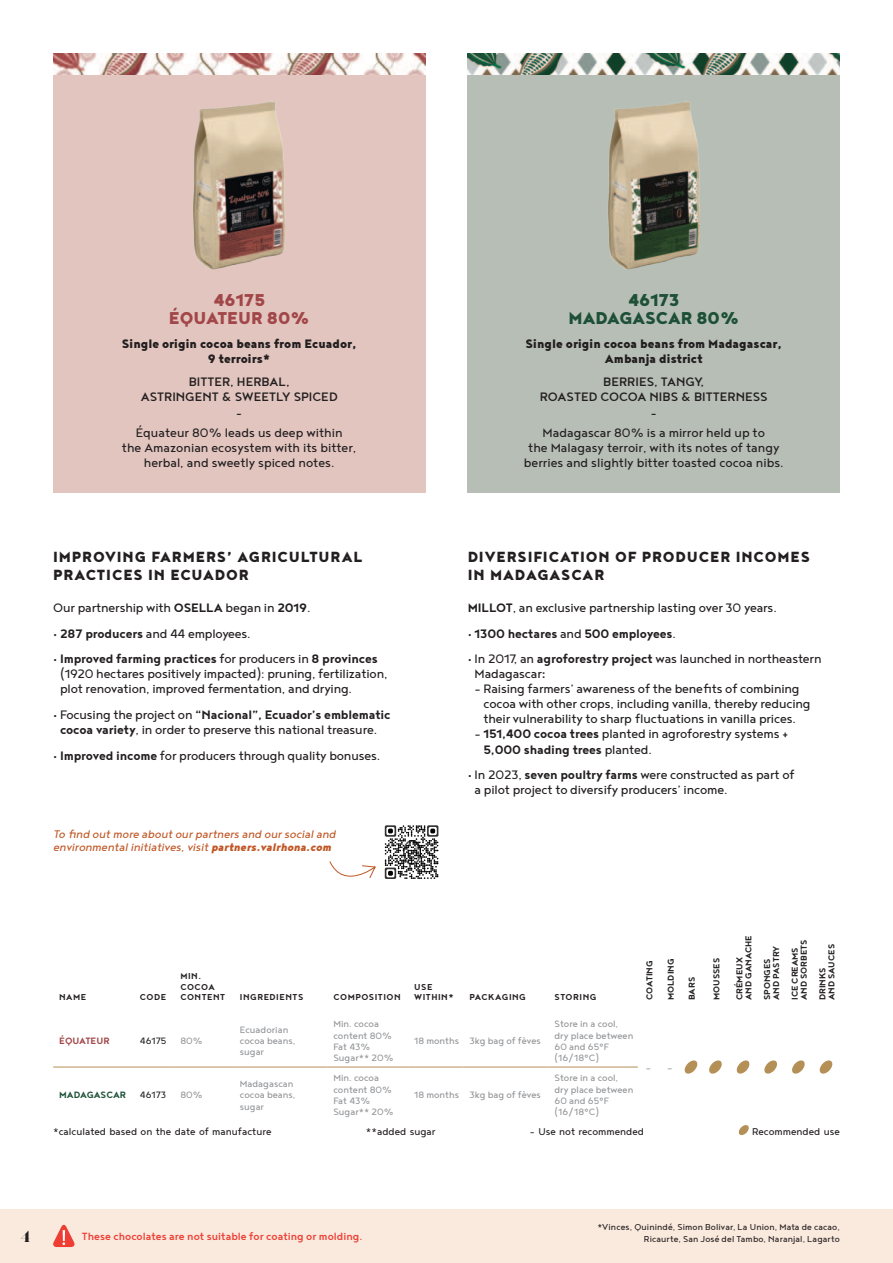
<style>
.page{position:relative;width:893px;height:1263px;background:#fff}
.page>*{position:absolute;margin:0;border:0;box-sizing:border-box;transform-origin:0 0}
.t1{font:900 21px/18px "Noyh Geometric";color:#1d5036;text-align:center}
.t2{font:900 21px/18px "Noyh Geometric";color:#a24749;text-align:center}
.t3{font:900 18px/18px "Noyh Geometric";letter-spacing:.05em;color:#231f20}
.t4{font:15px/15px "Noyh Geometric";letter-spacing:-.01em;color:#231f20}
.t5{font:900 15px/15px "Noyh Geometric";color:#231f20;text-align:center}
.t6{font:500 15px/15px "Noyh Geometric";color:#231f20;text-align:center}
.t7{font:700 15px "Noyh Geometric";letter-spacing:-.01em;color:#231f20}
.t8{font:italic 13.5px/13.5px "Noyh Geometric";color:#c05726}
.t9{font:500 13.5px "Noyh Geometric";color:#231f20}
.t10{font:700 13.5px "Hera Big";color:#231f20}
.t11{font:500 12.75px "Noyh Geometric";color:#ee3e34}
.t12{font:12px "Noyh Geometric";color:#231f20}
.t13{font:11.25px/11.2px "Noyh Geometric";color:#939598}
.t14{font:700 11.25px "Noyh Geometric";color:#1d5036}
.t15{font:700 11.25px "Noyh Geometric";color:#a24749}
.t16{font:11.25px "Noyh Geometric";color:#231f20}
.t17{font:700 10.5px/9px "Noyh Geometric";color:#231f20}
.t18{font:10.5px/12px "Noyh Geometric";letter-spacing:.01em;color:#231f20;text-align:right}
.t19{font:700 10.5px/10.5px "Noyh Geometric";letter-spacing:.05em;color:#231f20}
.s1{font-weight:700}
.s2{font-weight:400}
.s3{font-weight:900}
.s4{color:#939598}
.s5{font-weight:400;color:#231f20}
.s6{font-weight:400;color:#939598}
</style>
<div class="page">
<div style="left:0;top:1210px;width:893px;height:53px;background:#fae9dd"></div>
<div style="left:53px;top:74px;width:372px;height:419px;background:#e2c5bf"></div>
<img style="left:193px;top:102px;width:92px;height:167px">
<div style="left:468px;top:74px;width:372px;height:419px;background:#b6beb6"></div>
<img style="left:608px;top:101px;width:92px;height:168px">
<svg style="left:53px;top:1224px;width:22px;height:23px"></svg>
<img style="left:53px;top:53px;width:372px;height:21px">
<img style="left:468px;top:53px;width:372px;height:21px">
<hr style="left:53px;top:1067px;width:81px;height:1px;background:#b59056">
<hr style="left:134px;top:1067px;width:40px;height:1px;background:#b59056">
<hr style="left:174px;top:1067px;width:60px;height:1px;background:#b59056">
<hr style="left:234px;top:1067px;width:93px;height:1px;background:#b59056">
<hr style="left:327px;top:1067px;width:81px;height:1px;background:#b59056">
<hr style="left:408px;top:1067px;width:55px;height:1px;background:#b59056">
<hr style="left:463px;top:1067px;width:86px;height:1px;background:#b59056">
<hr style="left:549px;top:1067px;width:89px;height:1px;background:#b59056">
<svg style="left:684px;top:1060px;width:14px;height:14px"></svg>
<svg style="left:709px;top:1060px;width:13px;height:14px"></svg>
<svg style="left:736px;top:1060px;width:14px;height:14px"></svg>
<svg style="left:764px;top:1060px;width:13px;height:14px"></svg>
<svg style="left:792px;top:1060px;width:13px;height:14px"></svg>
<svg style="left:819px;top:1060px;width:14px;height:14px"></svg>
<svg style="left:385px;top:825px;width:53px;height:54px"></svg>
<img style="left:403px;top:840px;width:17px;height:24px">
<svg style="left:329px;top:861px;width:47px;height:17px"></svg>
<svg style="left:738px;top:1125px;width:11px;height:10px"></svg>
<h1 class="t2" style="left:169px;top:291px;width:142px">46175<br>ÉQUATEUR 80%</h1>
<p class="t5" style="left:122px;top:336px;width:236px">Single origin cocoa beans from Ecuador,<br>9 terroirs*</p>
<p class="t6" style="left:141px;top:375px;width:198px">BITTER, HERBAL,<br>ASTRINGENT &amp; SWEETLY SPICED</p>
<p class="t9" style="left:236px;top:409px;width:7px">-</p>
<p class="t4" style="left:122px;top:425px;width:236px;text-align:center">Équateur 80% leads us deep within<br>the Amazonian ecosystem with its bitter, herbal, and sweetly spiced notes.</p>
<h1 class="t1" style="left:568px;top:291px;width:172px">46173<br>MADAGASCAR 80%</h1>
<p class="t5" style="left:526px;top:336px;width:258px">Single origin cocoa beans from Madagascar,<br>Ambanja district</p>
<p class="t6" style="left:540px;top:375px;width:229px">BERRIES, TANGY,<br>ROASTED COCOA NIBS &amp; BITTERNESS</p>
<p class="t9" style="left:651px;top:409px;width:7px">-</p>
<p class="t4" style="left:524px;top:425px;width:261px;text-align:center">Madagascar 80% is a mirror held up to<br>the Malagasy terroir, with its notes of tangy berries and slightly bitter toasted cocoa nibs.</p>
<p class="t3" style="left:53px;top:547px;width:311px">IMPROVING FARMERS’ AGRICULTURAL<br>PRACTICES IN ECUADOR</p>
<p class="t3" style="left:468px;top:547px;width:344px">DIVERSIFICATION OF PRODUCER INCOMES<br>IN MADAGASCAR</p>
<p class="t4" style="left:53px;top:600px;width:259px">Our partnership with <span class="s1">OSELLA</span> began in <span class="s1">2019</span>.</p>
<p class="t4" style="left:53px;top:626px;width:199px"><span class="s1">• 287 producers</span> and 44 employees.</p>
<p class="t4" style="left:60px;top:652px;width:329px;text-indent:-7px"><span class="s1">• Improved farming practices</span> for producers in <span class="s1">8 provinces </span>(1920 hectares positively impacted): pruning, fertilization, plot renovation, improved fermentation, and drying.</p>
<p class="t4" style="left:53px;top:707px;width:339px;text-align:center"><span class="s1">•</span> Focusing the project on <span class="s1">“Nacional”, Ecuador’s emblematic cocoa variety</span>, in order to preserve this national treasure.</p>
<p class="t4" style="left:53px;top:748px;width:329px"><span class="s1">• Improved income</span> for producers through quality bonuses.</p>
<p class="t4" style="left:468px;top:600px;width:311px"><span class="s1">MILLOT</span>, an exclusive partnership lasting over 30 years.</p>
<p class="t7" style="left:468px;top:626px;width:210px">• 1300 hectares <span class="s2">and</span> 500 employees<span class="s2">.</span></p>
<p class="t4" style="left:475px;top:652px;width:348px;text-indent:-7px"><span class="s1">•</span> In 2017, an <span class="s1">agroforestry project</span> was launched in northeastern<br>Madagascar<span class="s1">:</span></p>
<p class="t4" style="left:484px;top:682px;width:329px;text-indent:-9px">- Raising farmers’ awareness of the benefits of combining cocoa with other crops, including vanilla, thereby reducing their vulnerability to sharp fluctuations in vanilla prices.</p>
<p class="t4" style="left:484px;top:727px;width:307px;text-indent:-9px">- <span class="s1">151,400 cocoa trees</span> planted in agroforestry systems +<br><span class="s1">5,000 shading trees</span> planted.</p>
<p class="t4" style="left:475px;top:767px;width:321px;text-indent:-7px"><span class="s1">•</span> In 2023, <span class="s1">seven poultry farms</span> were constructed as part of a pilot project to diversify producers’ income.</p>
<p class="t8" style="left:53px;top:828px;width:284px">To find out more about our partners and our social and environmental initiatives, visit <span class="s3">partners.valrhona.com</span></p>
<p class="t17" style="left:59px;top:992px;width:29px">NAME</p>
<p class="t17" style="left:140px;top:992px;width:28px">CODE</p>
<p class="t19" style="left:180px;top:971px;width:46px">MIN.<br>COCOA<br>CONTENT</p>
<p class="t19" style="left:240px;top:992px;width:65px">INGREDIENTS</p>
<p class="t19" style="left:333px;top:992px;width:69px">COMPOSITION</p>
<p class="t19" style="left:414px;top:981px;width:41px">USE<br>WITHIN*</p>
<p class="t19" style="left:469px;top:992px;width:58px">PACKAGING</p>
<p class="t19" style="left:554px;top:992px;width:43px">STORING</p>
<p class="t15" style="left:59px;top:1035px;width:52px">ÉQUATEUR</p>
<p class="t16" style="left:140px;top:1035px;width:64px">46175 <span class="s4">80%</span></p>
<p class="t13" style="left:240px;top:1024px;width:57px">Ecuadorian cocoa beans, sugar</p>
<p class="t13" style="left:333px;top:1018px;width:62px">Min. cocoa content 80%<br>Fat 43%<br>Sugar** 20%</p>
<p class="t14" style="left:59px;top:1089px;width:145px">MADAGASCAR <span class="s5">46173</span> <span class="s6">80%</span></p>
<p class="t13" style="left:240px;top:1078px;width:57px">Madagascan cocoa beans, sugar</p>
<p class="t13" style="left:333px;top:1072px;width:62px">Min. cocoa content 80%<br>Fat 43%<br>Sugar** 20%</p>
<p class="t13" style="left:414px;top:1035px;width:128px">18 months 3kg bag of fèves</p>
<p class="t13" style="left:414px;top:1089px;width:128px">18 months 3kg bag of fèves</p>
<p class="t13" style="left:554px;top:1018px;width:80px">Store in a cool, dry place between<br>60 and 65°F (16/18°C)</p>
<p class="t13" style="left:554px;top:1072px;width:80px">Store in a cool, dry place between<br>60 and 65°F (16/18°C)</p>
<p class="t17" style="left:639px;top:1000px;width:43px;line-height:21.3px;rotate:-90deg">COATING<br>MOLDING<br>BARS</p>
<p class="t17" style="left:712px;top:1000px;width:44px;rotate:-90deg">MOUSSES</p>
<p class="t13" style="left:646px;top:1062px;width:28px">— —</p>
<p class="t17" style="left:735px;top:1000px;width:66px;rotate:-90deg">CRÉMEUX<br>AND GANACHE</p>
<p class="t17" style="left:763px;top:1000px;width:56px;rotate:-90deg">SPONGES<br>AND PASTRY</p>
<p class="t17" style="left:790px;top:1000px;width:62px;rotate:-90deg">ICE CREAMS<br>AND SORBETS</p>
<p class="t17" style="left:818px;top:1000px;width:58px;rotate:-90deg">DRINKS<br>AND SAUCES</p>
<p class="t12" style="left:53px;top:1126px;width:220px">*calculated based on the date of manufacture</p>
<p class="t12" style="left:366px;top:1126px;width:71px">**added sugar</p>
<p class="t12" style="left:530px;top:1126px;width:116px">- Use not recommended</p>
<p class="t12" style="left:752px;top:1126px;width:89px">Recommended use</p>
<p class="t10" style="left:21px;top:1229px;width:11px">4</p>
<p class="t11" style="left:82px;top:1231px;width:282px">These chocolates are not suitable for coating or molding.</p>
<p class="t18" style="left:597px;top:1221px;width:244px">*Vinces, Quinindé, Simon Bolivar, La Union, Mata de cacao,<br>Ricaurte, San José del Tambo, Naranjal, Lagarto</p>
</div>
